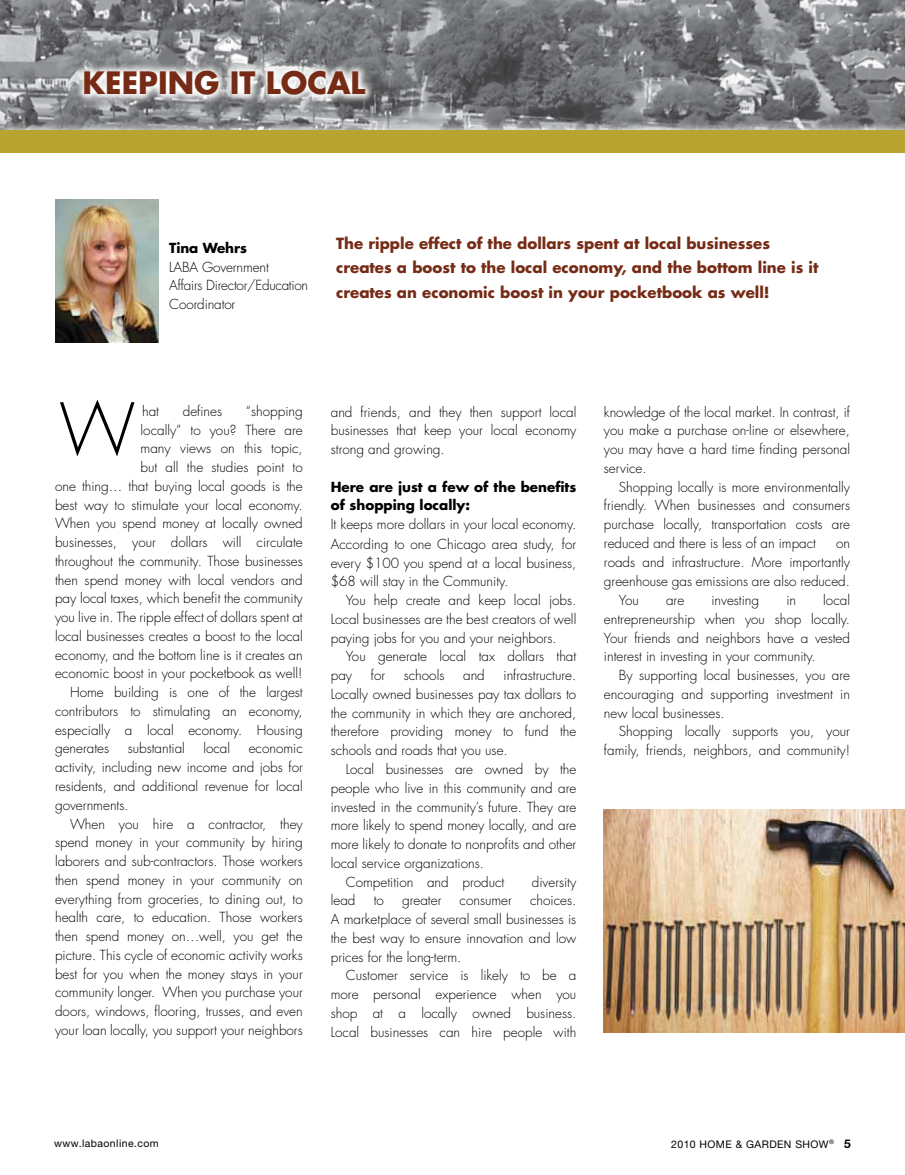
<style>
.page{position:relative;width:905px;height:1175px;background:#fff}
.page>*{position:absolute;margin:0;border:0;box-sizing:border-box;transform-origin:0 0}
.t1{font:300 69.75px "Futura";color:#000}
.t2{font:700 30px "Futura";color:#762b16}
.t3{font:700 15px/24px "Futura";color:#762b16}
.t4{font:300 13.5px/18.8px "Futura";color:#000;text-align:justify}
.t5{font:700 13.5px/18.8px "Futura";color:#000}
.t6{font:700 12px "Helvetica Neue";color:#000}
.t7{font:10.5px "Helvetica Neue";letter-spacing:.04em;color:#000}
</style>
<div class="page">
<img style="left:0;top:0;width:904px;height:120px">
<svg style="left:74px;top:60px;width:300px;height:43px"></svg>
<img style="left:55px;top:199px;width:103px;height:144px">
<svg style="left:0;top:120px;width:904px;height:33px;background:#9c9b92"></svg>
<div style="left:1px;top:130px;width:903px;height:22px;background:#b8a531"></div>
<img style="left:603px;top:809px;width:301px;height:223px">
<h2 class="t2" style="left:82px;top:62px;width:284px">KEEPING IT LOCAL</h2>
<p class="t5" style="left:169px;top:238px;width:79px">Tina Wehrs</p>
<p class="t4" style="left:169px;top:257px;width:140px;text-align:left">LABA Government<br>Affairs Director/Education<br>Coordinator</p>
<p class="t3" style="left:336px;top:231px;width:484px">The ripple effect of the dollars spent at local businesses creates a boost to the local economy, and the bottom line is it creates an economic boost in your pocketbook as well!</p>
<h1 class="t1" style="left:59px;top:384px;width:78px">W</h1>
<p class="t4" style="left:142px;top:401px;width:18px">hat</p>
<p class="t4" style="left:183px;top:401px;width:41px">defines</p>
<p class="t4" style="left:246px;top:401px;width:58px">“shopping</p>
<p class="t4" style="left:141px;top:420px;width:164px">locally” to you? There are</p>
<p class="t4" style="left:141px;top:439px;width:164px">many views on this topic,</p>
<p class="t4" style="left:141px;top:458px;width:164px">but all the studies point to</p>
<p class="t4" style="left:55px;top:477px;width:249px">one thing… that buying local goods is the</p>
<p class="t4" style="left:55px;top:495px;width:249px">best way to stimulate your local economy.</p>
<p class="t4" style="left:55px;top:514px;width:249px">When you spend money at locally owned</p>
<p class="t4" style="left:55px;top:533px;width:249px">businesses, your dollars will circulate</p>
<p class="t4" style="left:55px;top:552px;width:249px">throughout the community. Those businesses</p>
<p class="t4" style="left:55px;top:570px;width:249px">then spend money with local vendors and</p>
<p class="t4" style="left:55px;top:589px;width:249px">pay local taxes, which benefit the community</p>
<p class="t4" style="left:55px;top:608px;width:249px">you live in. The ripple effect of dollars spent at</p>
<p class="t4" style="left:55px;top:627px;width:249px">local businesses creates a boost to the local</p>
<p class="t4" style="left:55px;top:645px;width:249px">economy, and the bottom line is it creates an</p>
<p class="t4" style="left:55px;top:664px;width:249px">economic boost in your pocketbook as well!</p>
<p class="t4" style="left:70px;top:683px;width:234px">Home building is one of the largest</p>
<p class="t4" style="left:55px;top:702px;width:249px">contributors to stimulating an economy,</p>
<p class="t4" style="left:55px;top:720px;width:249px">especially a local economy. Housing</p>
<p class="t4" style="left:55px;top:739px;width:56px">generates</p>
<p class="t4" style="left:128px;top:739px;width:59px">substantial</p>
<p class="t4" style="left:203px;top:739px;width:28px">local</p>
<p class="t4" style="left:55px;top:739px;width:249px;text-indent:194px">economic activity, including new income and jobs for residents, and additional revenue for local governments.</p>
<p class="t4" style="left:55px;top:814px;width:249px;text-indent:15px">When you hire a contractor, they spend money in your community by hiring laborers and sub-contractors. Those workers then spend money in your community on everything from groceries, to dining out, to health care, to education. Those workers then spend money on…well, you get the picture. This cycle of economic activity works best for you when the money stays in your community longer. When you purchase your doors, windows, flooring, trusses, and even your loan locally, you support your neighbors</p>
<p class="t4" style="left:331px;top:402px;width:247px">and friends, and they then support local businesses that keep your local economy strong and growing.</p>
<p class="t5" style="left:331px;top:477px;width:247px">Here are just a few of the benefits of shopping locally:</p>
<p class="t4" style="left:331px;top:515px;width:247px">It keeps more dollars in your local economy.<br>According to one Chicago area study, for every $100 you spend at a local business, $68 will stay in the Community.</p>
<p class="t4" style="left:331px;top:591px;width:247px;text-indent:15px">You help create and keep local jobs.<br>Local businesses are the best creators of well paying jobs for you and your neighbors.</p>
<p class="t4" style="left:331px;top:647px;width:247px;text-indent:15px">You generate local tax dollars that pay</p>
<p class="t4" style="left:331px;top:666px;width:247px;text-indent:173px">infrastructure.<br>Locally owned businesses pay tax dollars to the community in which they are anchored, therefore providing money to fund the schools and roads that you use.</p>
<p class="t4" style="left:346px;top:760px;width:232px">Local businesses are owned by the</p>
<p class="t4" style="left:331px;top:778px;width:247px">people who live in this community and are</p>
<p class="t4" style="left:331px;top:797px;width:247px">invested in the community’s future. They are</p>
<p class="t4" style="left:331px;top:816px;width:247px">more likely to spend money locally, and are</p>
<p class="t4" style="left:331px;top:835px;width:247px">more likely to donate to nonprofits and other</p>
<p class="t4" style="left:331px;top:853px;width:155px">local service organizations.</p>
<p class="t4" style="left:346px;top:872px;width:160px">Competition and product</p>
<p class="t4" style="left:532px;top:872px;width:46px">diversity</p>
<p class="t4" style="left:331px;top:891px;width:26px">lead</p>
<p class="t4" style="left:373px;top:891px;width:12px">to</p>
<p class="t4" style="left:402px;top:891px;width:41px">greater</p>
<p class="t4" style="left:459px;top:891px;width:54px">consumer</p>
<p class="t4" style="left:371px;top:666px;width:16px">for</p>
<p class="t4" style="left:404px;top:666px;width:42px">schools</p>
<p class="t4" style="left:463px;top:666px;width:23px">and</p>
<p class="t4" style="left:331px;top:891px;width:247px;text-indent:199px">choices.<br>A marketplace of several small businesses is the best way to ensure innovation and low prices for the long-term.</p>
<p class="t4" style="left:331px;top:966px;width:247px;text-indent:15px">Customer service is likely to be a more personal experience when you shop at a locally owned business.<br>Local businesses can hire people with</p>
<p class="t4" style="left:604px;top:402px;width:248px">knowledge of the local market. In contrast, if you make a purchase on-line or elsewhere, you may have a hard time finding personal service.</p>
<p class="t4" style="left:604px;top:477px;width:248px;text-indent:15px">Shopping locally is more environmentally friendly. When businesses and consumers purchase locally, transportation costs are reduced and there is less of an impact</p>
<p class="t4" style="left:836px;top:534px;width:15px">on</p>
<p class="t4" style="left:604px;top:552px;width:247px">roads and infrastructure. More importantly</p>
<p class="t4" style="left:604px;top:572px;width:247px">greenhouse gas emissions are also reduced.</p>
<p class="t4" style="left:619px;top:591px;width:21px">You</p>
<p class="t4" style="left:666px;top:591px;width:20px">are</p>
<p class="t4" style="left:711px;top:591px;width:49px">investing</p>
<p class="t4" style="left:786px;top:591px;width:11px">in</p>
<p class="t4" style="left:604px;top:591px;width:248px;text-indent:219px">local entrepreneurship when you shop locally.<br>Your friends and neighbors have a vested interest in investing in your community.</p>
<p class="t4" style="left:604px;top:666px;width:248px;text-indent:15px">By supporting local businesses, you are encouraging and supporting investment in new local businesses.</p>
<p class="t4" style="left:604px;top:722px;width:248px;text-align:right">Shopping locally supports you, your family, friends, neighbors, and community!</p>
<p class="t7" style="left:54px;top:1137px;width:106px">www.labaonline.com</p>
<p class="t6" style="left:844px;top:1136px;width:8px">5</p>
<p class="t7" style="left:671px;top:1137px;width:164px">2010 HOME &amp; GARDEN SHOW<sup>®</sup></p>
</div>
